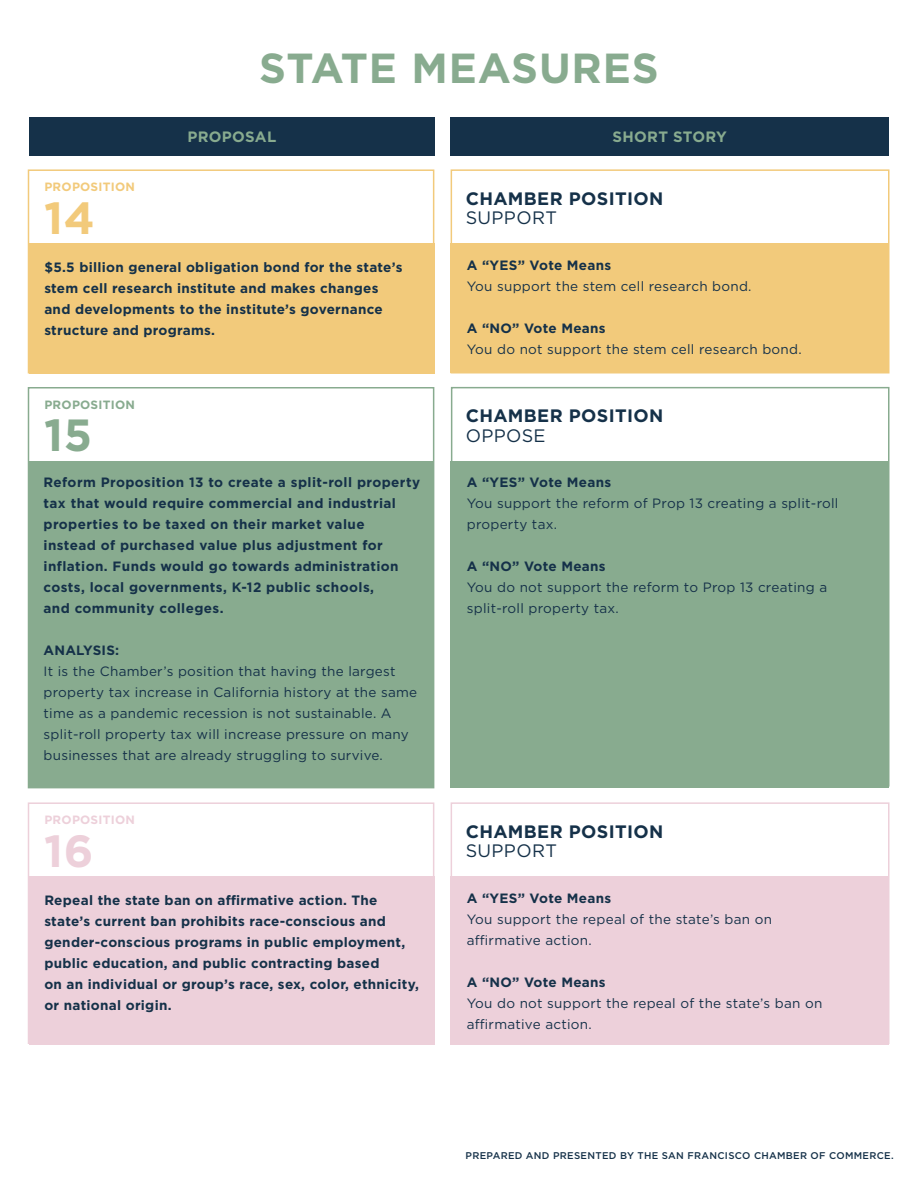
<style>
.page{position:relative;width:918px;height:1188px;background:#fff}
.page>*{position:absolute;margin:0;border:0;box-sizing:border-box;transform-origin:0 0}
.t1{font:700 45px "Gotham";color:#f2ca7b}
.t2{font:700 45px "Gotham";color:#88ab8f}
.t3{font:700 45px "Gotham";color:#edd0da}
.t4{font:700 42px "Gotham";letter-spacing:.02em;color:#88ab8f}
.t5{font:700 18px/19.5px "Gotham";letter-spacing:.02em;color:#153149}
.t6{font:700 15px "Gotham";letter-spacing:.02em;color:#88ab8f}
.t7{font:700 13.5px/21px "Gotham";letter-spacing:.02em;color:#153149}
.t8{font:13.5px/21px "Gotham";letter-spacing:.02em;color:#153149}
.t9{font:700 12px "Gotham";letter-spacing:.02em;color:#f2ca7b}
.t10{font:700 12px "Gotham";letter-spacing:.02em;color:#88ab8f}
.t11{font:700 12px "Gotham";letter-spacing:.02em;color:#edd0da}
.t12{font:500 9.75px "Gotham";letter-spacing:.03em;color:#153149}
.s1{font-weight:700}
.s2{font-weight:400}
</style>
<div class="page">
<div style="left:29px;top:118px;width:405px;height:38px;background:#153149"></div>
<div style="left:451px;top:118px;width:438px;height:38px;background:#153149"></div>
<div style="left:29px;top:243px;width:405px;height:131px;background:#f2ca7b"></div>
<div style="left:451px;top:243px;width:438px;height:130px;background:#f2ca7b"></div>
<div style="left:451px;top:169px;width:439px;height:205px;border:2px solid #f2ca7b"></div>
<div style="left:28px;top:169px;width:406px;height:205px;border:2px solid #f2ca7b"></div>
<div style="left:29px;top:461px;width:405px;height:327px;background:#88ab8f"></div>
<div style="left:451px;top:461px;width:438px;height:327px;background:#88ab8f"></div>
<div style="left:451px;top:387px;width:439px;height:400px;border:2px solid #88ab8f"></div>
<div style="left:28px;top:387px;width:406px;height:401px;border:2px solid #88ab8f"></div>
<div style="left:29px;top:876px;width:405px;height:169px;background:#edd0da"></div>
<div style="left:451px;top:876px;width:438px;height:169px;background:#edd0da"></div>
<div style="left:451px;top:802px;width:439px;height:242px;border:2px solid #edd0da"></div>
<div style="left:28px;top:802px;width:406px;height:242px;border:2px solid #edd0da"></div>
<p class="t4" style="left:259px;top:41px;width:401px">STATE MEASURES</p>
<p class="t6" style="left:187px;top:126px;width:90px">PROPOSAL</p>
<p class="t6" style="left:613px;top:126px;width:116px">SHORT STORY</p>
<p class="t9" style="left:44px;top:179px;width:92px">PROPOSITION</p>
<p class="t1" style="left:44px;top:188px;width:52px">14</p>
<p class="t7" style="left:44px;top:256px;width:360px">$5.5 billion general obligation bond for the state’s stem cell research institute and makes changes and developments to the institute’s governance structure and programs.</p>
<p class="t10" style="left:44px;top:396px;width:92px">PROPOSITION</p>
<p class="t2" style="left:44px;top:405px;width:50px">15</p>
<p class="t7" style="left:44px;top:471px;width:378px">Reform Proposition 13 to create a split-roll property tax that would require commercial and industrial properties to be taxed on their market value instead of purchased value plus adjustment for inflation. Funds would go towards administration costs, local governments, K-12 public schools,<br>and community colleges.</p>
<p class="t8" style="left:44px;top:639px;width:375px"><span class="s1">ANALYSIS:<br></span>It is the Chamber’s position that having the largest property tax increase in California history at the same time as a pandemic recession is not sustainable. A split-roll property tax will increase pressure on many businesses that are already struggling to survive.</p>
<p class="t11" style="left:44px;top:812px;width:92px">PROPOSITION</p>
<p class="t3" style="left:44px;top:821px;width:51px">16</p>
<p class="t7" style="left:44px;top:889px;width:376px">Repeal the state ban on affirmative action. The state’s current ban prohibits race-conscious and gender-conscious programs in public employment, public education, and public contracting based<br>on an individual or group’s race, sex, color, ethnicity, or national origin.</p>
<p class="t5" style="left:466px;top:188px;width:199px">CHAMBER POSITION<br><span class="s2">SUPPORT</span></p>
<p class="t7" style="left:467px;top:254px;width:146px">A “YES” Vote Means</p>
<p class="t8" style="left:467px;top:275px;width:286px">You support the stem cell research bond.</p>
<p class="t8" style="left:467px;top:317px;width:336px"><span class="s1">A “NO” Vote Means<br></span>You do not support the stem cell research bond.</p>
<p class="t5" style="left:466px;top:406px;width:199px">CHAMBER POSITION<br><span class="s2">OPPOSE</span></p>
<p class="t7" style="left:467px;top:472px;width:146px">A “YES” Vote Means</p>
<p class="t8" style="left:467px;top:492px;width:373px">You support the reform of Prop 13 creating a split-roll property tax.</p>
<p class="t8" style="left:467px;top:555px;width:362px"><span class="s1">A “NO” Vote Means<br></span>You do not support the reform to Prop 13 creating a split-roll property tax.</p>
<p class="t5" style="left:466px;top:821px;width:199px">CHAMBER POSITION<br><span class="s2">SUPPORT</span></p>
<p class="t7" style="left:467px;top:887px;width:146px">A “YES” Vote Means</p>
<p class="t8" style="left:467px;top:908px;width:307px">You support the repeal of the state’s ban on affirmative action.</p>
<p class="t8" style="left:467px;top:971px;width:357px"><span class="s1">A “NO” Vote Means<br></span>You do not support the repeal of the state’s ban on affirmative action.</p>
<p class="t12" style="left:466px;top:1150px;width:430px">PREPARED AND PRESENTED BY THE SAN FRANCISCO CHAMBER OF COMMERCE.</p>
</div>
